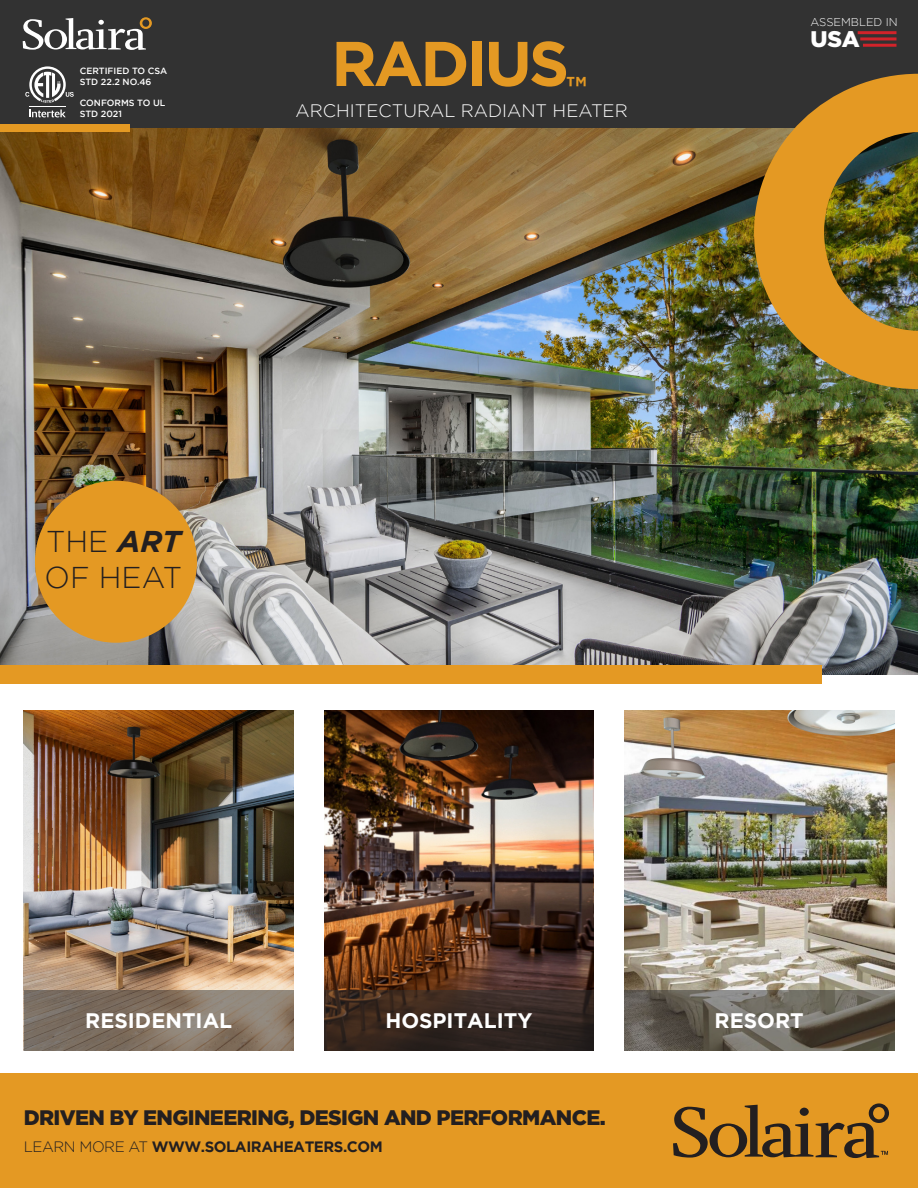
<style>
.page{position:relative;width:918px;height:1188px;background:#fff}
.page>*{position:absolute;margin:0;border:0;box-sizing:border-box;transform-origin:0 0}
.t1{font:700 63px "Gotham";letter-spacing:-.05em;color:#e49923}
.t2{font:300 30px/36px "Gotham";color:#231f20}
.t3{font:900 22.65px "Gotham";color:#fff}
.t4{font:900 21px "Gotham";letter-spacing:-.03em;color:#231f20}
.t5{font:700 21px "Gotham";color:#fff}
.t6{font:300 18px "Gotham";color:#fff}
.t7{font:700 15px "Gotham";letter-spacing:-.03em;color:#231f20}
.t8{font:300 11.25px "Gotham";color:#fff}
.t9{font:500 9px/10.8px "Gotham";color:#fff}
.s1{font-weight:700;font-style:italic}
.s2{font-weight:300}
</style>
<div class="page">
<div style="left:0;top:0;width:918px;height:129px;background:#323232"></div>
<img style="left:0;top:129px;width:918px;height:546px">
<div style="left:0;top:124px;width:129px;height:8px;background:#e49923"></div>
<svg style="left:23px;top:17px;width:129px;height:33px"></svg>
<img style="left:754px;top:74px;width:164px;height:315px">
<img style="left:24px;top:711px;width:270px;height:279px">
<svg style="left:24px;top:990px;width:270px;height:61px;background:#827466"></svg>
<div style="left:0;top:666px;width:822px;height:18px;background:#e49923"></div>
<div style="left:0;top:1074px;width:918px;height:114px;background:#e49923"></div>
<svg style="left:673px;top:1103px;width:216px;height:55px"></svg>
<img style="left:324px;top:711px;width:270px;height:279px">
<svg style="left:324px;top:990px;width:270px;height:61px;background:#352720"></svg>
<img style="left:624px;top:711px;width:270px;height:279px">
<svg style="left:624px;top:990px;width:270px;height:61px;background:#655f55"></svg>
<div style="left:35px;top:481px;width:162px;height:162px;background:#e49923;border-radius:50%"></div>
<svg style="left:29px;top:110px;width:37px;height:7px"></svg>
<hr style="left:29px;top:106px;width:37px;height:1px;background:#fff">
<svg style="left:25px;top:66px;width:49px;height:37px"></svg>
<hr style="left:858px;top:31px;width:39px;height:3px;background:#d1232a">
<hr style="left:860px;top:37px;width:37px;height:3px;background:#d1232a">
<hr style="left:863px;top:44px;width:34px;height:3px;background:#d1232a">
<p class="t9" style="left:80px;top:65px;width:89px">CERTIFIED TO CSA<br>STD 22.2 NO.46</p>
<p class="t9" style="left:80px;top:97px;width:87px">CONFORMS TO UL<br>STD 2021</p>
<p class="t1" style="left:331px;top:27px;width:257px">RADIUS<sub>™</sub></p>
<p class="t6" style="left:296px;top:101px;width:334px">ARCHITECTURAL RADIANT HEATER</p>
<p class="t2" style="left:45px;top:523px;width:139px">THE <span class="s1">ART<br></span>OF HEAT</p>
<p class="t8" style="left:810px;top:16px;width:89px">ASSEMBLED IN</p>
<p class="t3" style="left:810px;top:26px;width:51px">USA</p>
<p class="t5" style="left:85px;top:1009px;width:149px">RESIDENTIAL</p>
<p class="t5" style="left:385px;top:1009px;width:149px">HOSPITALITY</p>
<p class="t5" style="left:715px;top:1009px;width:91px">RESORT</p>
<p class="t4" style="left:24px;top:1105px;width:583px">DRIVEN BY ENGINEERING, DESIGN AND PERFORMANCE.</p>
<p class="t7" style="left:24px;top:1138px;width:361px"><span class="s2">LEARN MORE AT</span> WWW.SOLAIRAHEATERS.COM</p>
</div>
